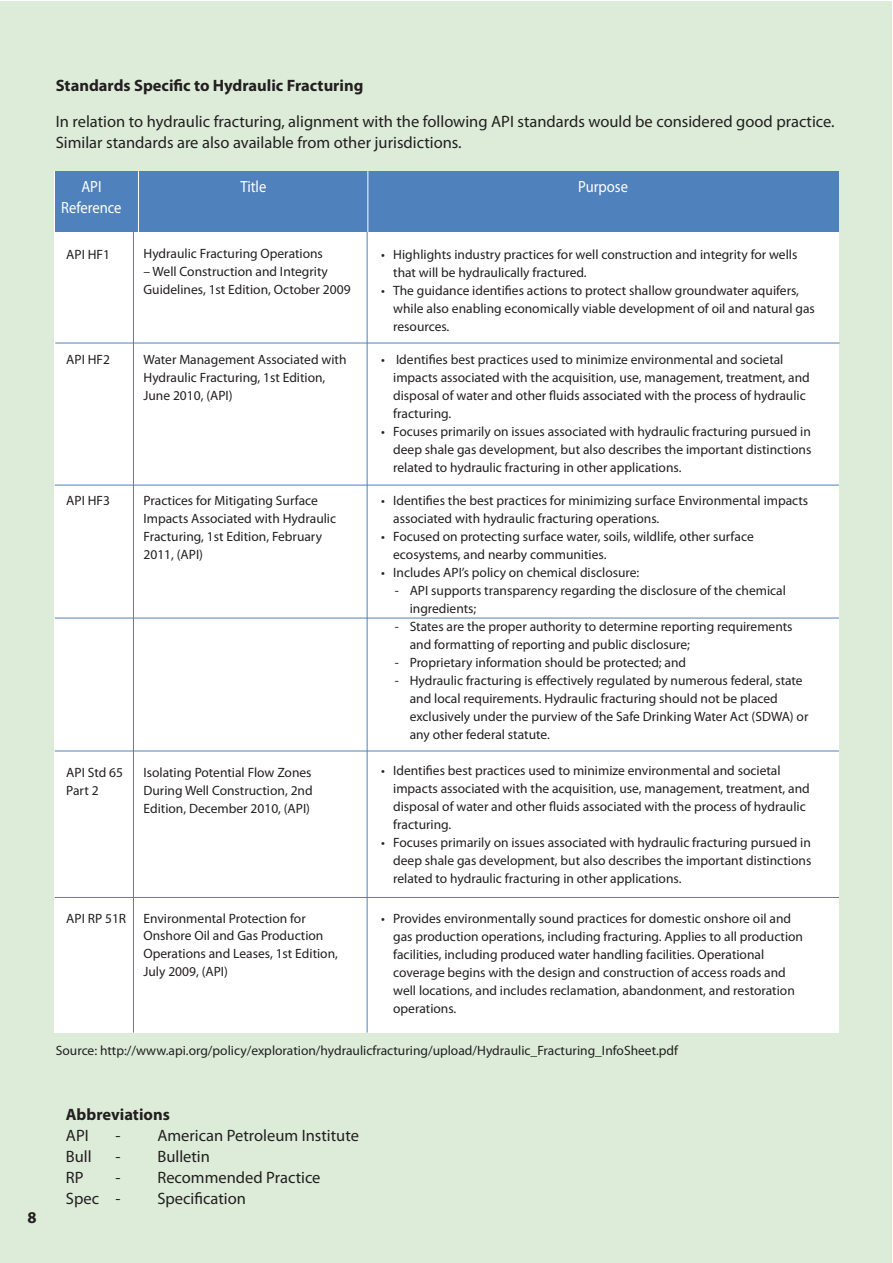
<style>
.page{position:relative;width:893px;height:1263px;background:#fff}
.page>*{position:absolute;margin:0;border:0;box-sizing:border-box;transform-origin:0 0}
.t1{font:16.5px/21px "Myriad Pro";color:#231f20}
.t2{font:700 16.5px "Myriad Pro";color:#231f20}
.t3{font:16.2px/21.6px "Myriad Pro";color:#fff;text-align:center;scale:.9 1}
.t4{font:13.5px/18px "Myriad Pro";color:#231f20}
</style>
<div class="page">
<div style="left:0;top:1px;width:891px;height:1261px;background:#ddecd9"></div>
<div style="left:54px;top:171px;width:785px;height:861px;background:#fff"></div>
<div style="left:55px;top:171px;width:783px;height:61px;background:#4f81bd"></div>
<hr style="left:55px;top:343px;width:784px;height:1px;background:#4f81bd">
<hr style="left:55px;top:485px;width:784px;height:1px;background:#4f81bd">
<hr style="left:55px;top:618px;width:784px;height:1px;background:#4f81bd">
<hr style="left:55px;top:751px;width:784px;height:1px;background:#4f81bd">
<hr style="left:55px;top:897px;width:784px;height:1px;background:#4f81bd">
<hr style="left:133px;top:172px;width:1px;height:860px;background:#4f81bd">
<hr style="left:367px;top:172px;width:1px;height:860px;background:#4f81bd">
<hr style="left:138px;top:171px;width:1px;height:61px;background:#fff">
<hr style="left:367px;top:171px;width:1px;height:61px;background:#fff">
<p class="t2" style="left:56px;top:75px;width:309px">Standards Specific to Hydraulic Fracturing</p>
<p class="t1" style="left:56px;top:111px;width:780px">In relation to hydraulic fracturing, alignment with the following API standards would be considered good practice.<br>Similar standards are also available from other jurisdictions.</p>
<p class="t3" style="left:61px;top:175px;width:69px">API<br>Reference</p>
<p class="t3" style="left:240px;top:175px;width:30px">Title</p>
<p class="t3" style="left:578px;top:175px;width:57px">Purpose</p>
<p class="t4" style="left:66px;top:245px;width:45px">API HF1</p>
<p class="t4" style="left:144px;top:244px;width:181px">Hydraulic Fracturing Operations</p>
<p class="t4" style="left:144px;top:262px;width:209px">– Well Construction and Integrity<br>Guidelines, 1st Edition, October 2009</p>
<p class="t4" style="left:393px;top:245px;width:406px;text-indent:-12px">• Highlights industry practices for well construction and integrity for wells that will be hydraulically fractured.</p>
<p class="t4" style="left:393px;top:281px;width:423px;text-indent:-12px">• The guidance identifies actions to protect shallow groundwater aquifers, while also enabling economically viable development of oil and natural gas resources.</p>
<p class="t4" style="left:393px;top:350px;width:418px;text-indent:-12px">• Identifies best practices used to minimize environmental and societal impacts associated with the acquisition, use, management, treatment, and disposal of water and other fluids associated with the process of hydraulic fracturing.</p>
<p class="t4" style="left:393px;top:422px;width:420px;text-align:justify;text-indent:-12px">• Focuses primarily on issues associated with hydraulic fracturing pursued in deep shale gas development, but also describes the important distinctions related to hydraulic fracturing in other applications.</p>
<p class="t4" style="left:393px;top:491px;width:417px;text-indent:-12px">• Identifies the best practices for minimizing surface Environmental impacts associated with hydraulic fracturing operations.</p>
<p class="t4" style="left:393px;top:527px;width:362px;text-indent:-12px">• Focused on protecting surface water, soils, wildlife, other surface ecosystems, and nearby communities.</p>
<p class="t4" style="left:381px;top:563px;width:260px">• Includes API’s policy on chemical disclosure:</p>
<p class="t4" style="left:410px;top:581px;width:378px;text-indent:-15px">- API supports transparency regarding the disclosure of the chemical ingredients;</p>
<p class="t4" style="left:410px;top:617px;width:384px;text-indent:-15px">- States are the proper authority to determine reporting requirements and formatting of reporting and public disclosure;</p>
<p class="t4" style="left:395px;top:653px;width:293px">- Proprietary information should be protected; and</p>
<p class="t4" style="left:410px;top:671px;width:400px;text-indent:-15px">- Hydraulic fracturing is effectively regulated by numerous federal, state and local requirements. Hydraulic fracturing should not be placed exclusively under the purview of the Safe Drinking Water Act (SDWA) or any other federal statute.</p>
<p class="t4" style="left:393px;top:761px;width:418px;text-indent:-12px">• Identifies best practices used to minimize environmental and societal impacts associated with the acquisition, use, management, treatment, and disposal of water and other fluids associated with the process of hydraulic fracturing.</p>
<p class="t4" style="left:393px;top:833px;width:420px;text-align:justify;text-indent:-12px">• Focuses primarily on issues associated with hydraulic fracturing pursued in deep shale gas development, but also describes the important distinctions related to hydraulic fracturing in other applications.</p>
<p class="t4" style="left:393px;top:909px;width:411px;text-indent:-12px">• Provides environmentally sound practices for domestic onshore oil and gas production operations, including fracturing. Applies to all production facilities, including produced water handling facilities. Operational coverage begins with the design and construction of access roads and well locations, and includes reclamation, abandonment, and restoration operations.</p>
<p class="t4" style="left:66px;top:350px;width:45px">API HF2</p>
<p class="t4" style="left:144px;top:351px;width:205px">Water Management Associated with<br>Hydraulic Fracturing, 1st Edition,<br>June 2010, (API)</p>
<p class="t4" style="left:144px;top:491px;width:194px">Practices for Mitigating Surface<br>Impacts Associated with Hydraulic<br>Fracturing, 1st Edition, February<br>2011, (API)</p>
<p class="t4" style="left:66px;top:491px;width:45px">API HF3</p>
<p class="t4" style="left:144px;top:763px;width:171px;text-align:justify">Isolating Potential Flow Zones During Well Construction, 2nd Edition, December 2010, (API)</p>
<p class="t4" style="left:66px;top:763px;width:58px">API Std 65<br>Part 2</p>
<p class="t4" style="left:144px;top:909px;width:196px">Environmental Protection for<br>Onshore Oil and Gas Production<br>Operations and Leases, 1st Edition,<br>July 2009, (API)</p>
<p class="t4" style="left:66px;top:909px;width:61px">API RP 51R</p>
<p class="t4" style="left:56px;top:1041px;width:624px">Source: http://www.api.org/policy/exploration/hydraulicfracturing/upload/Hydraulic_Fracturing_InfoSheet.pdf</p>
<p class="t2" style="left:28px;top:1207px;width:11px">8</p>
<p class="t2" style="left:66px;top:1104px;width:105px">Abbreviations</p>
<p class="t1" style="left:66px;top:1125px;width:24px">API</p>
<p class="t1" style="left:115px;top:1125px;width:245px">- American Petroleum Institute</p>
<p class="t1" style="left:66px;top:1146px;width:27px">Bull</p>
<p class="t1" style="left:115px;top:1146px;width:96px">- Bulletin</p>
<p class="t1" style="left:66px;top:1167px;width:19px">RP</p>
<p class="t1" style="left:66px;top:1167px;width:256px;text-indent:50px">- Recommended Practice<br>Spec -</p>
<p class="t1" style="left:157px;top:1188px;width:90px">Specification</p>
</div>
